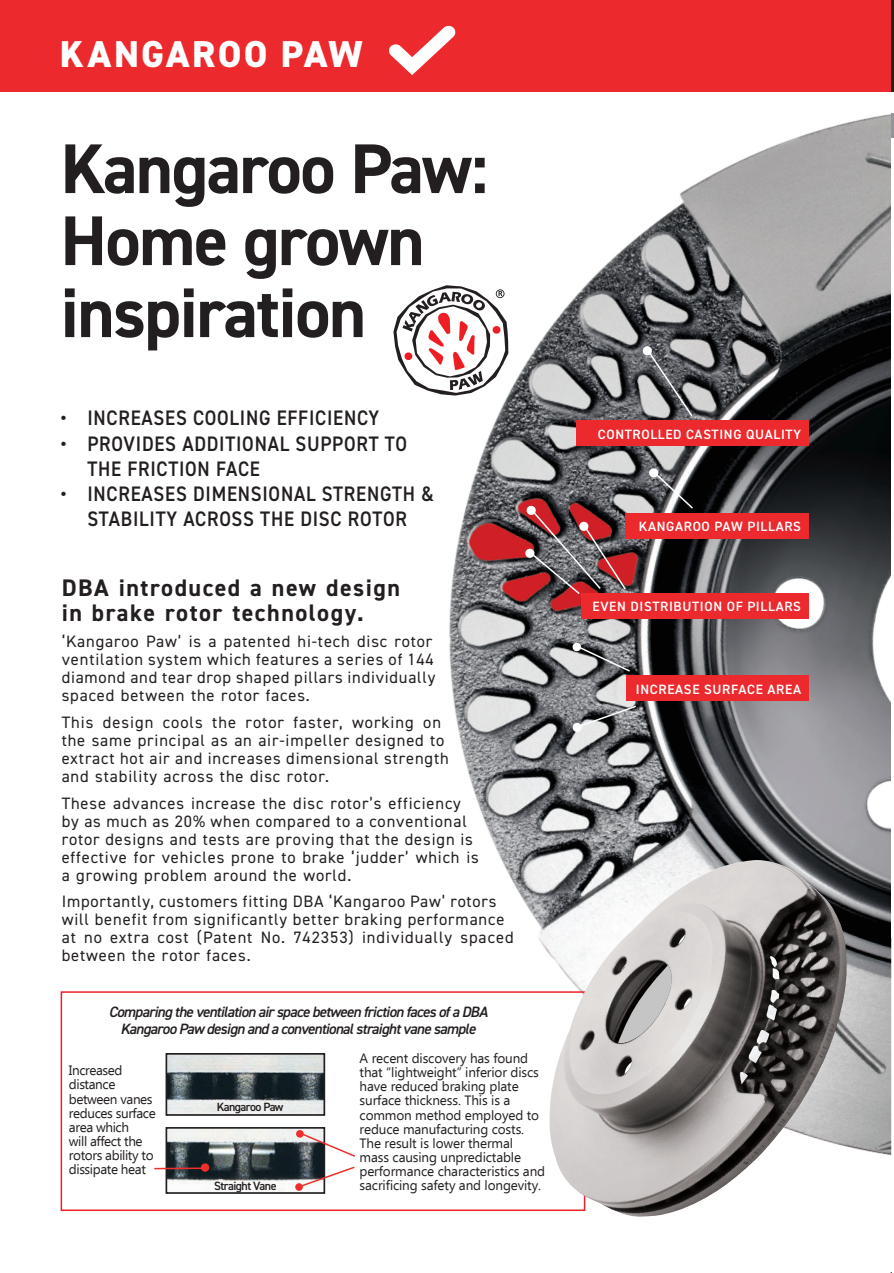
<style>
.page{position:relative;width:894px;height:1273px;background:#fff}
.page>*{position:absolute;margin:0;border:0;box-sizing:border-box;transform-origin:0 0}
.Heading_Inner{font:700 70.5px/72px "DIN2014";letter-spacing:-.02em;color:#231f20}
.t1{font:800 37.5px "DIN2014";letter-spacing:.055em;color:#fff}
.edees_bodycopy{font:700 24px "DIN2014";letter-spacing:.06em;color:#231f20}
.t2{font:600 21px/25.2px "DIN2014";letter-spacing:.04em;color:#231f20}
.edees_bodycopy-2{font:16.5px/18px "DIN2014";letter-spacing:.05em;color:#231f20}
.t3{font:italic 600 15px/16.5px "DIN2014";letter-spacing:-.045em;color:#231f20;text-align:center}
.t4{font:13.5px/14.1px "Ebrima";letter-spacing:-.01em;color:#231f20}
.t5{font:13.5px/14.1px "Ebrima";letter-spacing:-.03em;color:#231f20}
.t6{font:600 13.5px "DIN2014";letter-spacing:.05em;color:#fff}
.t7{font:600 12px "DIN2014";letter-spacing:-.045em;color:#231f20}
</style>
<div class="page">
<div style="left:0;top:0;width:891px;height:92px;background:#ec2a2d"></div>
<img style="left:449px;top:114px;width:442px;height:1042px">
<svg style="left:60px;top:990px;width:488px;height:221px"></svg>
<img style="left:168px;top:1130px;width:154px;height:60px">
<div style="left:165px;top:1127px;width:160px;height:66px;border:2px solid #231f20"></div>
<img style="left:168px;top:1056px;width:154px;height:56px">
<div style="left:165px;top:1053px;width:160px;height:62px;border:2px solid #231f20"></div>
<img style="left:548px;top:860px;width:299px;height:357px">
<svg style="left:393px;top:285px;width:115px;height:110px"></svg>
<hr style="left:154px;top:1167px;width:51px;height:2px;background:#ee2f2c">
<svg style="left:200px;top:1162px;width:10px;height:10px"></svg>
<svg style="left:297px;top:1165px;width:59px;height:23px"></svg>
<svg style="left:295px;top:1182px;width:8px;height:9px"></svg>
<svg style="left:295px;top:1129px;width:62px;height:29px"></svg>
<svg style="left:575px;top:704px;width:62px;height:25px;background:#828486"></svg>
<div style="left:573px;top:723px;width:8px;height:8px;background:#fff;border-radius:3px"></div>
<div style="left:572px;top:722px;width:10px;height:10px;border:2px solid #fff;border-radius:3px"></div>
<div style="left:626px;top:675px;width:182px;height:26px;background:#ec2a2d"></div>
<div style="left:576px;top:420px;width:232px;height:26px;background:#ec2a2d"></div>
<div style="left:625px;top:513px;width:183px;height:25px;background:#ec2a2d"></div>
<div style="left:581px;top:593px;width:227px;height:26px;background:#ec2a2d"></div>
<svg style="left:572px;top:642px;width:59px;height:31px;background:#88898b"></svg>
<svg style="left:647px;top:466px;width:47px;height:44px"></svg>
<svg style="left:641px;top:344px;width:52px;height:74px;background:#7b7d7f"></svg>
<svg style="left:524px;top:504px;width:103px;height:91px;background:#7d4b4f"></svg>
<svg style="left:389px;top:25px;width:67px;height:50px"></svg>
<hr style="left:891px;top:0;width:2px;height:92px;background:#231f20">
<svg style="left:891px;top:114px;width:2px;height:24px"></svg>
<p class="t1" style="left:60px;top:29px;width:304px">KANGAROO PAW</p>
<p class="Heading_Inner" style="left:61px;top:132px;width:429px">Kangaroo Paw:</p>
<p class="Heading_Inner" style="left:61px;top:204px;width:365px">Home grown inspiration</p>
<p class="t2" style="left:60px;top:405px;width:320px">• INCREASES COOLING EFFICIENCY</p>
<p class="t2" style="left:87px;top:430px;width:321px;text-indent:-27px">• PROVIDES ADDITIONAL SUPPORT TO<br>THE FRICTION FACE</p>
<p class="t2" style="left:60px;top:480px;width:375px;text-align:center">• INCREASES DIMENSIONAL STRENGTH &amp;<br>STABILITY ACROSS THE DISC ROTOR</p>
<p class="edees_bodycopy" style="left:62px;top:571px;width:340px">DBA introduced a new design</p>
<p class="edees_bodycopy" style="left:62px;top:596px;width:303px">in brake rotor technology.</p>
<p class="edees_bodycopy-2" style="left:62px;top:632px;width:375px">‘Kangaroo Paw’ is a patented hi-tech disc rotor ventilation system which features a series of 144 diamond and tear drop shaped pillars individually spaced between the rotor faces.</p>
<p class="edees_bodycopy-2" style="left:62px;top:713px;width:388px">This design cools the rotor faster, working on the same principal as an air-impeller designed to extract hot air and increases dimensional strength and stability across the disc rotor.</p>
<p class="edees_bodycopy-2" style="left:62px;top:793px;width:418px">These advances increase the disc rotor’s efficiency by as much as 20% when compared to a conventional rotor designs and tests are proving that the design is effective for vehicles prone to brake ‘judder’ which is a growing problem around the world.</p>
<p class="edees_bodycopy-2" style="left:62px;top:892px;width:453px">Importantly, customers fitting DBA ‘Kangaroo Paw’ rotors will benefit from significantly better braking performance at no extra cost (Patent No. 742353) individually spaced between the rotor faces.</p>
<p class="t3" style="left:109px;top:1003px;width:380px">Comparing the ventilation air space between friction faces of a DBA<br>Kangaroo Paw design and a conventional straight vane sample</p>
<p class="t5" style="left:69px;top:1063px;width:88px">Increased distance between vanes reduces surface area which<br>will affect the rotors ability to dissipate heat</p>
<p class="t7" style="left:217px;top:1098px;width:68px">Kangaroo Paw</p>
<p class="t7" style="left:214px;top:1177px;width:64px">Straight Vane</p>
<p class="t4" style="left:359px;top:1050px;width:187px">A recent discovery has found that “lightweight” inferior discs have reduced braking plate surface thickness. This is a common method employed to reduce manufacturing costs.<br>The result is lower thermal mass causing unpredictable performance characteristics and sacrificing safety and longevity.</p>
<p class="t6" style="left:597px;top:425px;width:205px">CONTROLLED CASTING QUALITY</p>
<p class="t6" style="left:638px;top:517px;width:164px">KANGAROO PAW PILLARS</p>
<p class="t6" style="left:592px;top:597px;width:210px">EVEN DISTRIBUTION OF PILLARS</p>
<p class="t6" style="left:635px;top:680px;width:167px">INCREASE SURFACE AREA</p>
</div>
